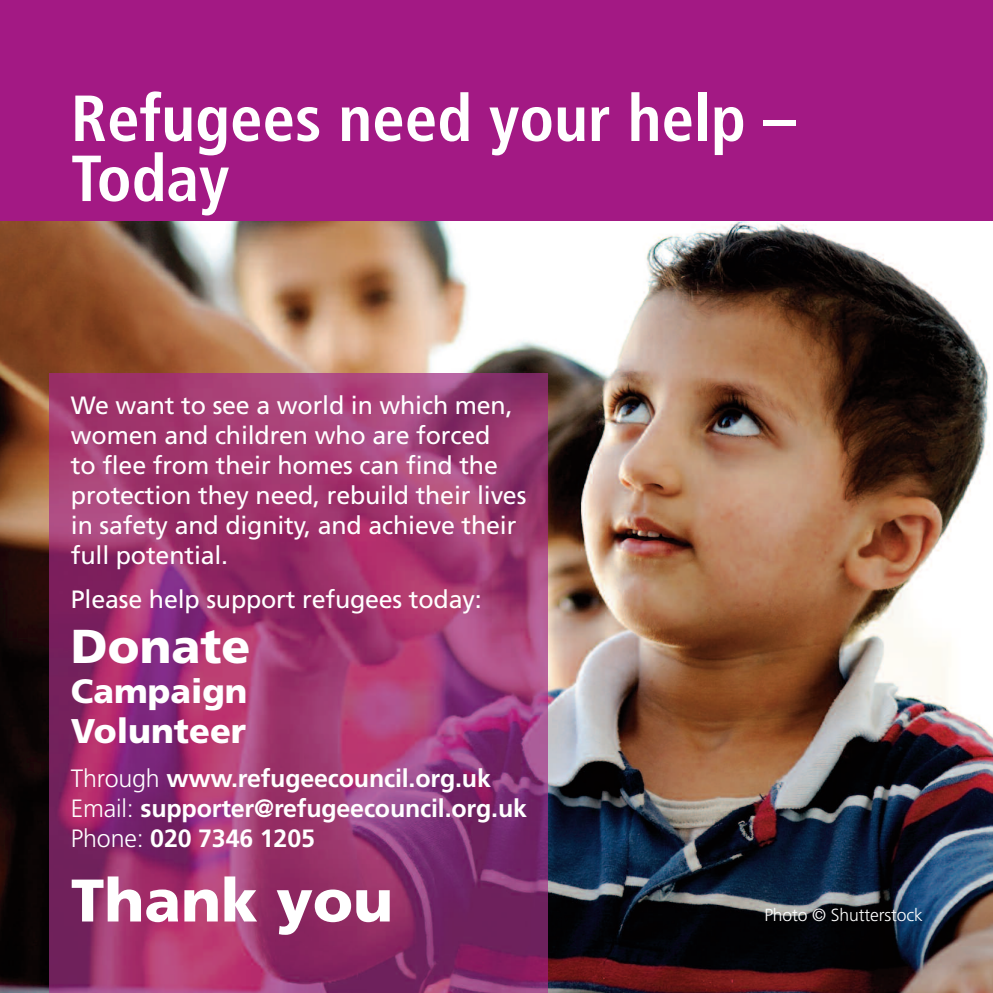
<style>
.page{position:relative;width:993px;height:993px;background:#fff}
.page>*{position:absolute;margin:0;border:0;box-sizing:border-box;transform-origin:0 0}
.t1{font:700 condensed 65px/60px "Frutiger";color:#fff}
.t2{font:900 60px "Frutiger";color:#fff}
.t3{font:900 47.5px "Frutiger";color:#fff}
.t4{font:900 34.25px "Frutiger";color:#fff}
.t5{font:900 33.75px "Frutiger";color:#fff}
.t6{font:25px/30px "Frutiger";letter-spacing:-.005em;color:#fff}
.t7{font:700 25px/30px "Frutiger";letter-spacing:-.005em;color:#fff}
.t8{font:300 17.5px "Frutiger";letter-spacing:-.005em;color:#fff}
.s1{font-weight:300}
</style>
<div class="page">
<img style="left:0;top:220px;width:992px;height:772px">
<div style="left:0;top:0;width:992px;height:220px;background:#a31984"></div>
<img style="left:49px;top:373px;width:499px;height:619px">
<h1 class="t1" style="left:71px;top:94px;width:725px">Refugees need your help –<br>Today</h1>
<p class="t6" style="left:71px;top:392px;width:457px">We want to see a world in which men, women and children who are forced<br>to flee from their homes can find the protection they need, rebuild their lives in safety and dignity, and achieve their full potential.</p>
<p class="t6" style="left:71px;top:586px;width:412px">Please help support refugees today:</p>
<h3 class="t3" style="left:71px;top:626px;width:181px">Donate</h3>
<h3 class="t5" style="left:71px;top:677px;width:178px">Campaign</h3>
<h3 class="t4" style="left:71px;top:716px;width:177px">Volunteer</h3>
<p class="t7" style="left:71px;top:764px;width:457px"><span class="s1">Through</span> www.refugeecouncil.org.uk<br><span class="s1">Email:</span> supporter@refugeecouncil.org.uk<br><span class="s1">Phone:</span> 020 7346 1205</p>
<h2 class="t2" style="left:71px;top:876px;width:323px">Thank you</h2>
<p class="t8" style="left:764px;top:907px;width:160px">Photo © Shutterstock</p>
</div>
